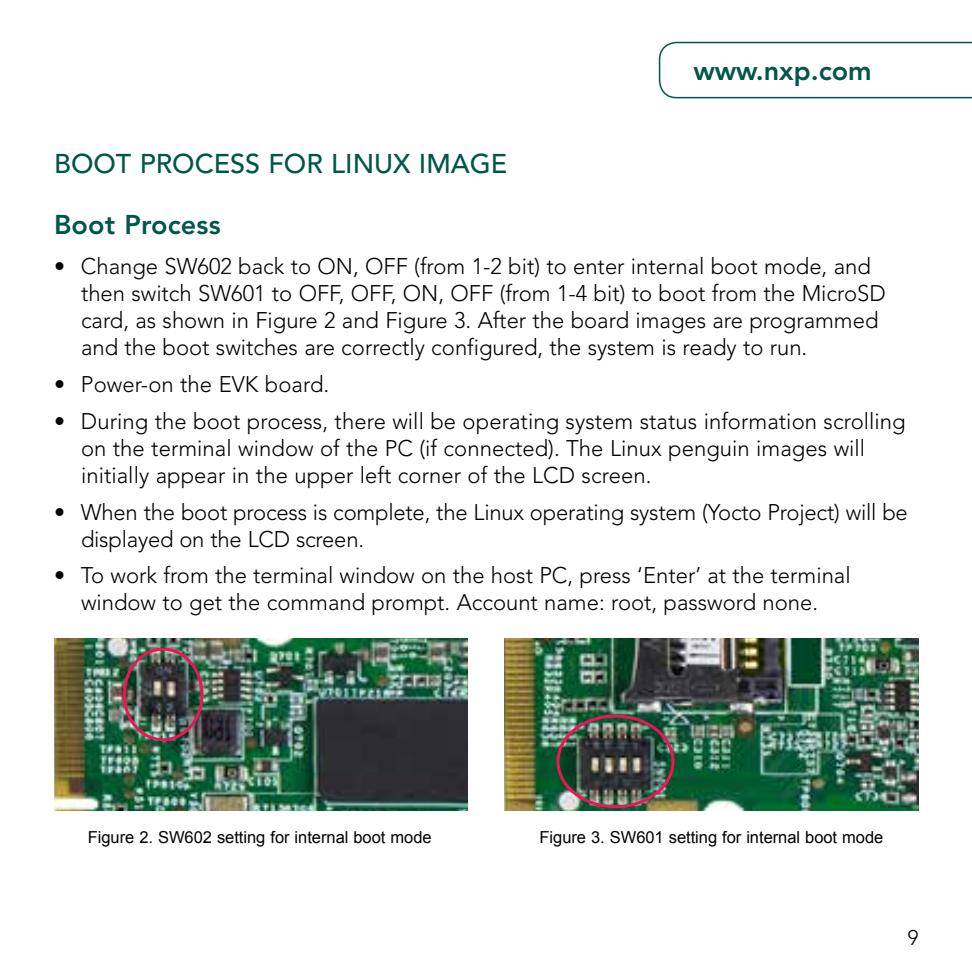
<style>
.page{position:relative;width:972px;height:972px;background:#fff}
.page>*{position:absolute;margin:0;border:0;box-sizing:border-box;transform-origin:0 0}
._03_Body_Sub_01{font:500 27px "Avenir LT Std";color:#005747}
._05_Body_Sub_03{font:800 27px "Avenir LT Std";letter-spacing:.005em;color:#005747}
._06-NXP-BodyBullets{font:300 22.5px/27px "Avenir LT Std";color:#000}
.t1{font:300 21px "Avenir LT Std";color:#000}
._12-NXP-FigureCaptio{font:16.5px "Arial";color:#000}
</style>
<div class="page">
<svg style="left:658px;top:41px;width:314px;height:58px"></svg>
<img style="left:54px;top:638px;width:414px;height:172px">
<div style="left:123px;top:648px;width:81px;height:93px;border:3px solid #ed1556;border-radius:50%"></div>
<img style="left:505px;top:638px;width:414px;height:172px">
<div style="left:556px;top:715px;width:118px;height:93px;border:3px solid #ed1556;border-radius:50%"></div>
<p class="_03_Body_Sub_01" style="left:54px;top:148px;width:455px">BOOT PROCESS FOR LINUX IMAGE</p>
<p class="_05_Body_Sub_03" style="left:693px;top:54px;width:180px">www.nxp.com</p>
<p class="_05_Body_Sub_03" style="left:54px;top:209px;width:168px">Boot Process</p>
<p class="_06-NXP-BodyBullets" style="left:81px;top:253px;width:806px;text-indent:-27px">• Change SW602 back to ON, OFF (from 1-2 bit) to enter internal boot mode, and then switch SW601 to OFF, OFF, ON, OFF (from 1-4 bit) to boot from the MicroSD card, as shown in Figure 2 and Figure 3. After the board images are programmed and the boot switches are correctly configured, the system is ready to run.</p>
<p class="_06-NXP-BodyBullets" style="left:54px;top:371px;width:277px">• Power-on the EVK board.</p>
<p class="_06-NXP-BodyBullets" style="left:81px;top:408px;width:826px;text-indent:-27px">• During the boot process, there will be operating system status information scrolling on the terminal window of the PC (if connected). The Linux penguin images will initially appear in the upper left corner of the LCD screen.</p>
<p class="_06-NXP-BodyBullets" style="left:81px;top:498px;width:828px;text-indent:-27px">• When the boot process is complete, the Linux operating system (Yocto Project) will be displayed on the LCD screen.</p>
<p class="_06-NXP-BodyBullets" style="left:54px;top:562px;width:798px;text-align:center">• To work from the terminal window on the host PC, press ‘Enter’ at the terminal window to get the command prompt. Account name: root, password none.</p>
<p class="_12-NXP-FigureCaptio" style="left:88px;top:827px;width:345px">Figure 2. SW602 setting for internal boot mode</p>
<p class="_12-NXP-FigureCaptio" style="left:540px;top:827px;width:345px">Figure 3. SW601 setting for internal boot mode</p>
<p class="t1" style="left:908px;top:925px;width:12px">9</p>
</div>
